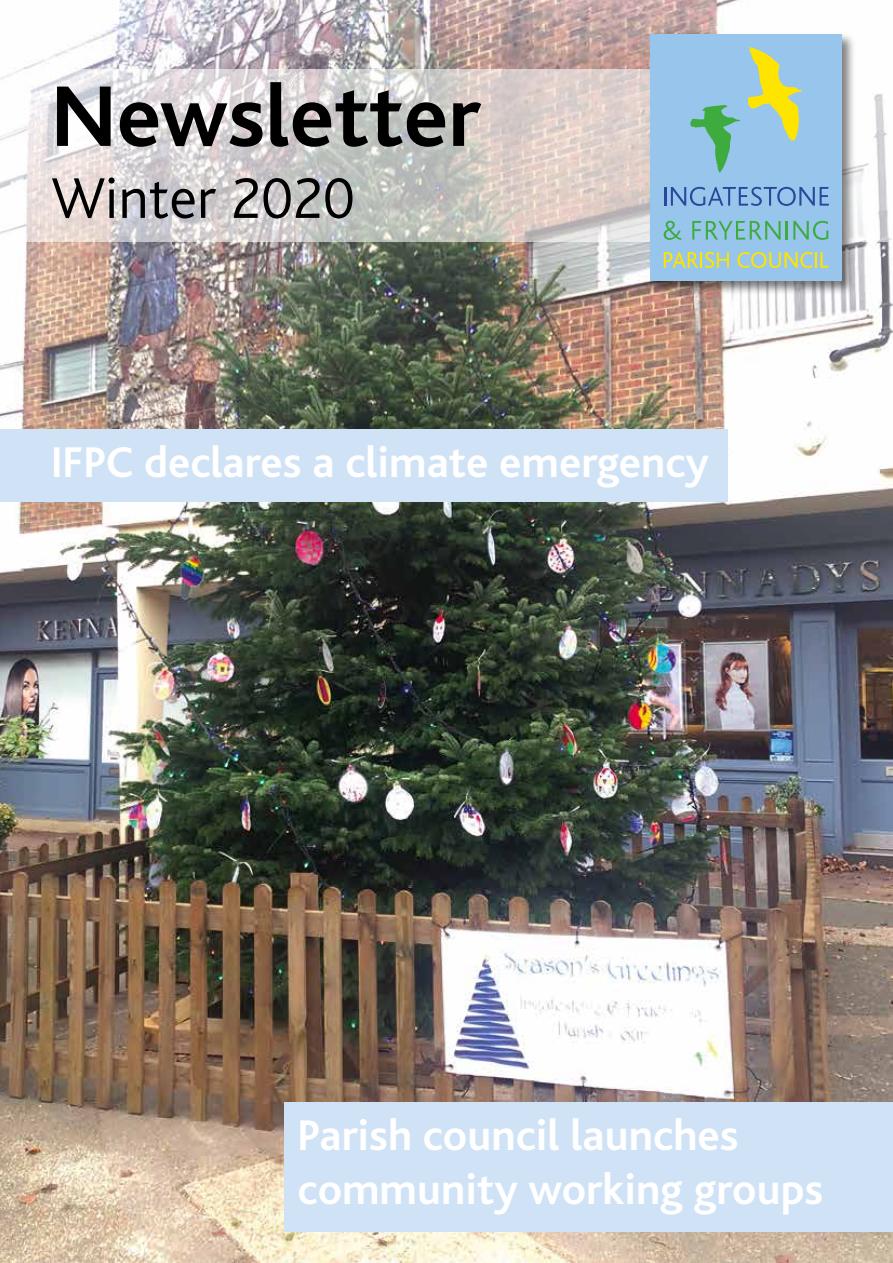
<style>
.page{position:relative;width:893px;height:1263px;background:#fff}
.page>*{position:absolute;margin:0;border:0;box-sizing:border-box;transform-origin:0 0}
.t1{font:700 90px "Bliss";color:#000}
.t2{font:300 60px "Bliss";color:#000}
.t3{font:700 45px/54px "Bliss";color:#fff}
</style>
<div class="page">
<img style="left:0;top:0;width:893px;height:1263px">
<svg style="left:0;top:69px;width:893px;height:173px"></svg>
<div style="left:648px;top:32px;width:208px;height:263px;background:#000;opacity:.5"></div>
<div style="left:651px;top:34px;width:191px;height:247px;background:#98c5eb"></div>
<svg style="left:664px;top:187px;width:165px;height:19px"></svg>
<svg style="left:664px;top:221px;width:18px;height:19px"></svg>
<svg style="left:692px;top:221px;width:136px;height:19px"></svg>
<svg style="left:664px;top:252px;width:65px;height:16px"></svg>
<svg style="left:737px;top:252px;width:91px;height:16px"></svg>
<svg style="left:690px;top:105px;width:50px;height:68px"></svg>
<svg style="left:748px;top:47px;width:54px;height:94px"></svg>
<div style="left:0;top:429px;width:727px;height:72px;background:#cfe2f6"></div>
<div style="left:285px;top:1102px;width:608px;height:130px;background:#cfe2f6"></div>
<h1 class="t1" style="left:51px;top:70px;width:431px">Newsletter</h1>
<h2 class="t2" style="left:51px;top:167px;width:305px">Winter 2020</h2>
<p class="t3" style="left:51px;top:436px;width:659px">IFPC declares a climate emergency</p>
<p class="t3" style="left:298px;top:1109px;width:527px">Parish council launches community working groups</p>
</div>
